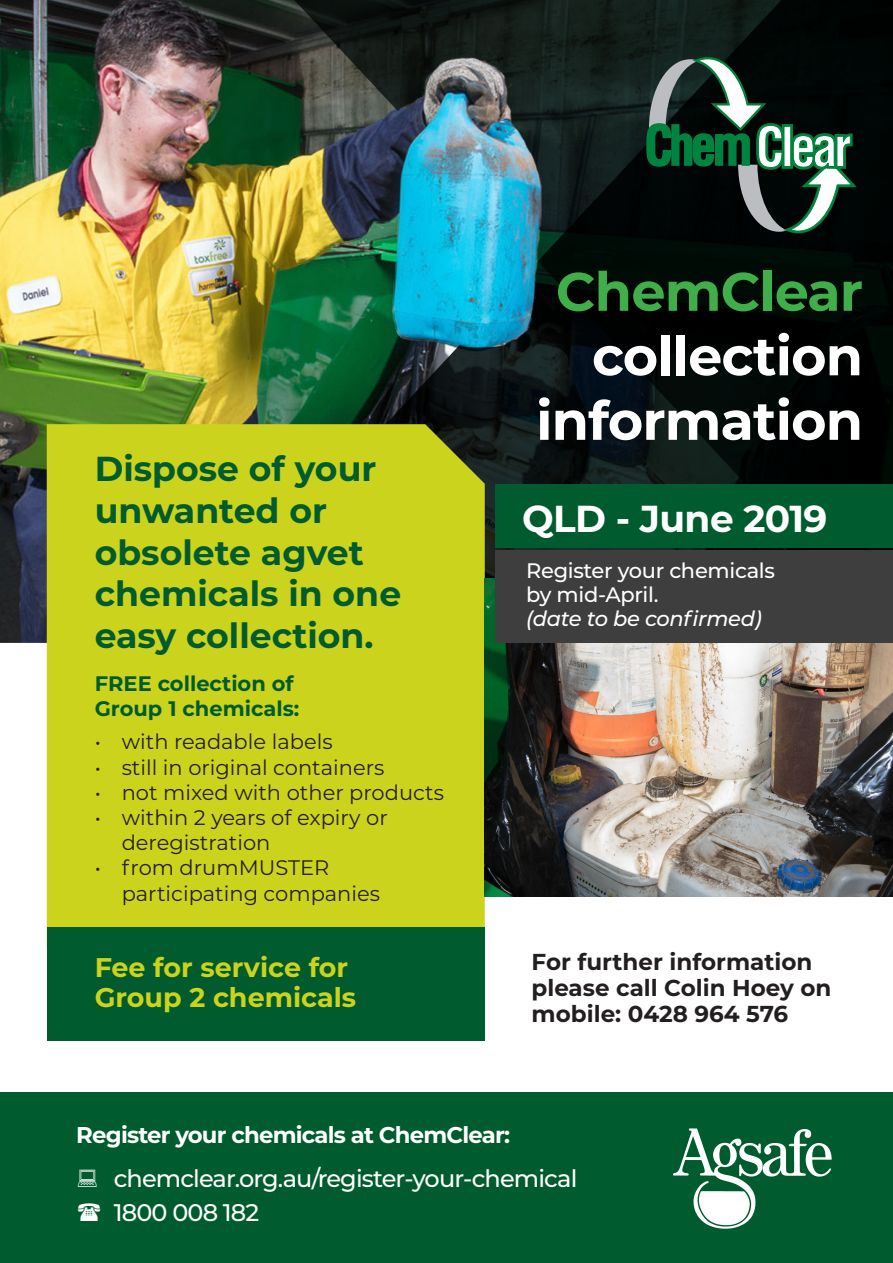
<style>
.page{position:relative;width:893px;height:1263px;background:#fff}
.page>*{position:absolute;margin:0;border:0;box-sizing:border-box;transform-origin:0 0}
.t1{font:700 54px/64.5px "Montserrat";letter-spacing:-.015em;color:#fff;text-align:right}
.t2{font:700 37.5px "Montserrat";letter-spacing:-.015em;color:#fff}
.t3{font:700 34.65px/41.5px "Montserrat";color:#005c2e}
.t4{font:700 27px/30px "Montserrat";color:#ccd31c}
.t5{font:500 24px "Montserrat";letter-spacing:-.035em;color:#fff}
.t6{font:700 23.1px/26.2px "Montserrat";color:#231f20}
.t7{font:700 22.8px "Montserrat";letter-spacing:-.035em;color:#fff}
.t8{font:21px/25.2px "Montserrat";color:#231f20}
.t9{font:500 21px/24px "Montserrat";letter-spacing:-.015em;color:#fff}
.t10{font:700 21px "Montserrat";color:#005c2e}
.s1{color:#40ae49}
.s2{font-style:italic}
</style>
<div class="page">
<div style="left:0;top:1093px;width:893px;height:170px;background:#005c2e"></div>
<img style="left:0;top:0;width:183px;height:869px">
<svg style="left:183px;top:0;width:710px;height:578px;background:#1c2518"></svg>
<div style="left:495px;top:484px;width:398px;height:64px;background:#005c2e"></div>
<div style="left:47px;top:424px;width:438px;height:504px;background:#ccd31c"></div>
<img style="left:260px;top:57px;width:283px;height:295px">
<svg style="left:646px;top:57px;width:211px;height:176px;background:#284035"></svg>
<div style="left:47px;top:928px;width:438px;height:113px;background:#005c2e"></div>
<img style="left:485px;top:578px;width:408px;height:319px">
<img style="left:673px;top:1128px;width:159px;height:101px">
<div style="left:495px;top:550px;width:398px;height:93px;background:#3e3e3f"></div>
<p class="t3" style="left:95px;top:447px;width:308px">Dispose of your unwanted or obsolete agvet chemicals in one easy collection.</p>
<p class="t10" style="left:95px;top:668px;width:201px">FREE collection of</p>
<p class="t10" style="left:95px;top:694px;width:206px">Group 1 chemicals:</p>
<p class="t8" style="left:95px;top:728px;width:239px">• with readable labels</p>
<p class="t8" style="left:95px;top:754px;width:291px">• still in original containers</p>
<p class="t8" style="left:95px;top:779px;width:351px">• not mixed with other products</p>
<p class="t8" style="left:122px;top:804px;width:268px;text-indent:-27px">• within 2 years of expiry or deregistration</p>
<p class="t8" style="left:122px;top:854px;width:260px;text-indent:-27px">• from drumMUSTER participating companies</p>
<p class="t4" style="left:95px;top:951px;width:263px">Fee for service for<br>Group 2 chemicals</p>
<p class="t1" style="left:536px;top:257px;width:328px"><span class="s1">ChemClear </span>collection information</p>
<p class="t2" style="left:522px;top:492px;width:307px">QLD - June 2019</p>
<p class="t9" style="left:526px;top:557px;width:250px">Register your chemicals by mid-April.<br><span class="s2">(date to be confirmed)</span></p>
<p class="t6" style="left:532px;top:947px;width:301px">For further information please call Colin Hoey on mobile: 0428 964 576</p>
<p class="t7" style="left:76px;top:1119px;width:435px">Register your chemicals at ChemClear:</p>
<p class="t5" style="left:114px;top:1162px;width:465px">chemclear.org.au/register-your-chemical</p>
<p class="t5" style="left:114px;top:1196px;width:147px">1800 008 182</p>
</div>
